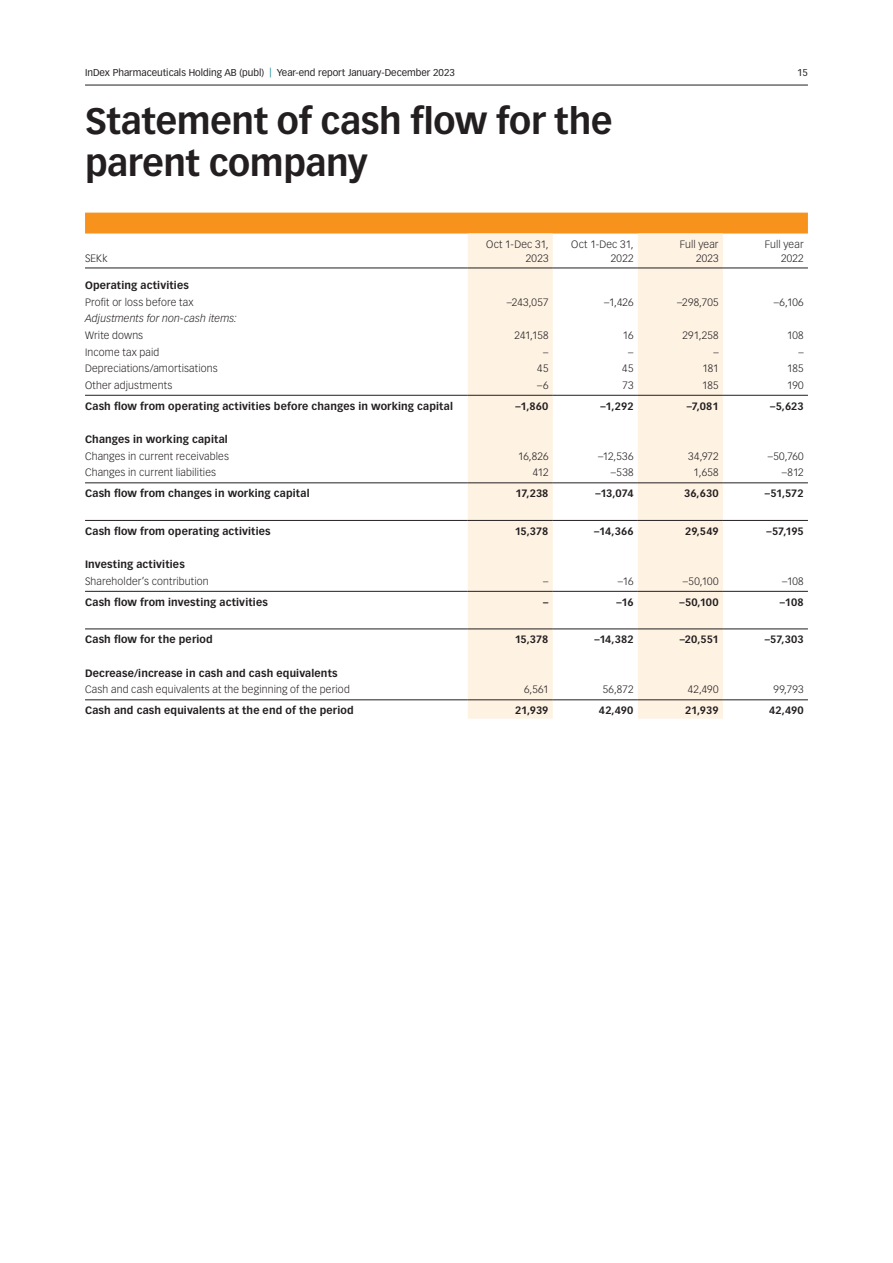
<style>
.page{position:relative;width:893px;height:1263px;background:#fff}
.page>*{position:absolute;margin:0;border:0;box-sizing:border-box;transform-origin:0 0}
.t1{font:700 36px/42px "Vectora LT Pro";letter-spacing:-.01em;color:#231f20}
.t2{font:700 10.5px "Vectora LT Pro";letter-spacing:.015em;color:#231f20}
.t3{font:300 10.5px/13.5px "Vectora LT Pro";letter-spacing:.015em;color:#231f20;text-align:right}
.t4{font:italic 300 10.5px "Vectora LT Pro";letter-spacing:.015em;color:#231f20}
.t5{font:9.75px "Vectora LT Pro";color:#231f20}
.s1{color:#007d8c}
</style>
<div class="page">
<hr style="left:85px;top:85px;width:723px;height:1px;background:#231f20">
<div style="left:85px;top:213px;width:723px;height:21px;background:#f7931d"></div>
<svg style="left:468px;top:234px;width:255px;height:485px;fill:#fef2e3"></svg>
<hr style="left:85px;top:268px;width:383px;height:1px;background:#231f20">
<hr style="left:468px;top:268px;width:85px;height:1px;background:#231f20">
<hr style="left:553px;top:268px;width:85px;height:1px;background:#231f20">
<hr style="left:638px;top:268px;width:85px;height:1px;background:#231f20">
<hr style="left:723px;top:268px;width:85px;height:1px;background:#231f20">
<hr style="left:85px;top:395px;width:383px;height:1px;background:#231f20">
<hr style="left:468px;top:395px;width:85px;height:1px;background:#231f20">
<hr style="left:553px;top:395px;width:85px;height:1px;background:#231f20">
<hr style="left:638px;top:395px;width:85px;height:1px;background:#231f20">
<hr style="left:723px;top:395px;width:85px;height:1px;background:#231f20">
<hr style="left:85px;top:482px;width:383px;height:1px;background:#231f20">
<hr style="left:468px;top:482px;width:85px;height:1px;background:#231f20">
<hr style="left:553px;top:482px;width:85px;height:1px;background:#231f20">
<hr style="left:638px;top:482px;width:85px;height:1px;background:#231f20">
<hr style="left:723px;top:482px;width:85px;height:1px;background:#231f20">
<hr style="left:85px;top:520px;width:383px;height:1px;background:#231f20">
<hr style="left:468px;top:520px;width:85px;height:1px;background:#231f20">
<hr style="left:553px;top:520px;width:85px;height:1px;background:#231f20">
<hr style="left:638px;top:520px;width:85px;height:1px;background:#231f20">
<hr style="left:723px;top:520px;width:85px;height:1px;background:#231f20">
<hr style="left:85px;top:628px;width:383px;height:1px;background:#231f20">
<hr style="left:468px;top:628px;width:85px;height:1px;background:#231f20">
<hr style="left:553px;top:628px;width:85px;height:1px;background:#231f20">
<hr style="left:638px;top:628px;width:85px;height:1px;background:#231f20">
<hr style="left:723px;top:628px;width:85px;height:1px;background:#231f20">
<hr style="left:85px;top:699px;width:383px;height:1px;background:#231f20">
<hr style="left:468px;top:699px;width:85px;height:1px;background:#231f20">
<hr style="left:553px;top:699px;width:85px;height:1px;background:#231f20">
<hr style="left:638px;top:699px;width:85px;height:1px;background:#231f20">
<hr style="left:723px;top:699px;width:85px;height:1px;background:#231f20">
<hr style="left:85px;top:591px;width:383px;height:1px;background:#231f20">
<hr style="left:468px;top:591px;width:85px;height:1px;background:#231f20">
<hr style="left:553px;top:591px;width:85px;height:1px;background:#231f20">
<hr style="left:638px;top:591px;width:85px;height:1px;background:#231f20">
<hr style="left:723px;top:591px;width:85px;height:1px;background:#231f20">
<p class="t5" style="left:85px;top:67px;width:371px">InDex Pharmaceuticals Holding AB (publ) <span class="s1">|</span> Year-end report January-December 2023</p>
<p class="t5" style="left:797px;top:67px;width:12px">15</p>
<h1 class="t1" style="left:85px;top:100px;width:529px">Statement of cash flow for the parent company</h1>
<p class="t3" style="left:85px;top:251px;width:24px">SEKk</p>
<p class="t3" style="left:486px;top:238px;width:64px">Oct 1-Dec 31,<br>2023</p>
<p class="t3" style="left:571px;top:238px;width:64px">Oct 1-Dec 31,<br>2022</p>
<p class="t3" style="left:680px;top:238px;width:40px">Full year<br>2023</p>
<p class="t3" style="left:765px;top:238px;width:40px">Full year<br>2022</p>
<p class="t2" style="left:85px;top:279px;width:105px">Operating activities</p>
<p class="t3" style="left:85px;top:295px;width:110px">Profit or loss before tax</p>
<p class="t3" style="left:507px;top:295px;width:43px">–243,057</p>
<p class="t3" style="left:604px;top:295px;width:31px">–1,426</p>
<p class="t3" style="left:677px;top:295px;width:43px">–298,705</p>
<p class="t3" style="left:774px;top:295px;width:31px">–6,106</p>
<p class="t4" style="left:85px;top:312px;width:153px">Adjustments for non-cash items:</p>
<p class="t3" style="left:85px;top:328px;width:60px">Write downs</p>
<p class="t3" style="left:515px;top:328px;width:35px">241,158</p>
<p class="t3" style="left:623px;top:328px;width:12px">16</p>
<p class="t3" style="left:682px;top:328px;width:38px">291,258</p>
<p class="t3" style="left:787px;top:328px;width:18px">108</p>
<p class="t3" style="left:85px;top:345px;width:76px">Income tax paid</p>
<p class="t3" style="left:543px;top:345px;width:7px">–</p>
<p class="t3" style="left:628px;top:345px;width:7px">–</p>
<p class="t3" style="left:713px;top:345px;width:7px">–</p>
<p class="t3" style="left:798px;top:345px;width:7px">–</p>
<p class="t3" style="left:85px;top:362px;width:134px">Depreciations/amortisations</p>
<p class="t3" style="left:537px;top:362px;width:13px">45</p>
<p class="t3" style="left:622px;top:362px;width:13px">45</p>
<p class="t3" style="left:702px;top:362px;width:18px">181</p>
<p class="t3" style="left:787px;top:362px;width:18px">185</p>
<p class="t3" style="left:85px;top:378px;width:89px">Other adjustments</p>
<p class="t3" style="left:537px;top:378px;width:13px">–6</p>
<p class="t3" style="left:622px;top:378px;width:13px">73</p>
<p class="t3" style="left:702px;top:378px;width:18px">185</p>
<p class="t3" style="left:787px;top:378px;width:18px">190</p>
<p class="t2" style="left:85px;top:400px;width:369px">Cash flow from operating activities before changes in working capital</p>
<p class="t2" style="left:515px;top:400px;width:34px">–1,860</p>
<p class="t2" style="left:601px;top:400px;width:34px">–1,292</p>
<p class="t2" style="left:687px;top:400px;width:33px">–7,081</p>
<p class="t2" style="left:770px;top:400px;width:35px">–5,623</p>
<p class="t2" style="left:85px;top:433px;width:144px">Changes in working capital</p>
<p class="t3" style="left:85px;top:449px;width:145px">Changes in current receivables</p>
<p class="t3" style="left:518px;top:449px;width:32px">16,826</p>
<p class="t3" style="left:598px;top:449px;width:37px">–12,536</p>
<p class="t3" style="left:688px;top:449px;width:32px">34,972</p>
<p class="t3" style="left:768px;top:449px;width:37px">–50,760</p>
<p class="t3" style="left:85px;top:466px;width:132px">Changes in current liabilities</p>
<p class="t3" style="left:533px;top:466px;width:17px">412</p>
<p class="t3" style="left:611px;top:466px;width:24px">–538</p>
<p class="t3" style="left:694px;top:466px;width:26px">1,658</p>
<p class="t3" style="left:782px;top:466px;width:23px">–812</p>
<p class="t2" style="left:85px;top:487px;width:226px">Cash flow from changes in working capital</p>
<p class="t2" style="left:516px;top:487px;width:34px">17,238</p>
<p class="t2" style="left:595px;top:487px;width:40px">–13,074</p>
<p class="t2" style="left:684px;top:487px;width:36px">36,630</p>
<p class="t2" style="left:765px;top:487px;width:40px">–51,572</p>
<p class="t2" style="left:85px;top:525px;width:187px">Cash flow from operating activities</p>
<p class="t2" style="left:515px;top:525px;width:35px">15,378</p>
<p class="t2" style="left:594px;top:525px;width:41px">–14,366</p>
<p class="t2" style="left:685px;top:525px;width:35px">29,549</p>
<p class="t2" style="left:766px;top:525px;width:39px">–57,195</p>
<p class="t2" style="left:85px;top:558px;width:101px">Investing activities</p>
<p class="t3" style="left:85px;top:574px;width:125px">Shareholder’s contribution</p>
<p class="t3" style="left:543px;top:574px;width:7px">–</p>
<p class="t3" style="left:618px;top:574px;width:17px">–16</p>
<p class="t3" style="left:683px;top:574px;width:37px">–50,100</p>
<p class="t3" style="left:782px;top:574px;width:23px">–108</p>
<p class="t2" style="left:85px;top:596px;width:184px">Cash flow from investing activities</p>
<p class="t2" style="left:543px;top:596px;width:7px">–</p>
<p class="t2" style="left:616px;top:596px;width:19px">–16</p>
<p class="t2" style="left:680px;top:596px;width:41px">–50,100</p>
<p class="t2" style="left:780px;top:596px;width:25px">–108</p>
<p class="t2" style="left:85px;top:633px;width:129px">Cash flow for the period</p>
<p class="t2" style="left:515px;top:633px;width:35px">15,378</p>
<p class="t2" style="left:594px;top:633px;width:41px">–14,382</p>
<p class="t2" style="left:680px;top:633px;width:40px">–20,551</p>
<p class="t2" style="left:765px;top:633px;width:40px">–57,303</p>
<p class="t2" style="left:85px;top:667px;width:254px">Decrease/increase in cash and cash equivalents</p>
<p class="t3" style="left:85px;top:683px;width:266px">Cash and cash equivalents at the beginning of the period</p>
<p class="t3" style="left:524px;top:683px;width:26px">6,561</p>
<p class="t3" style="left:603px;top:683px;width:32px">56,872</p>
<p class="t3" style="left:688px;top:683px;width:32px">42,490</p>
<p class="t3" style="left:774px;top:683px;width:31px">99,793</p>
<p class="t2" style="left:85px;top:704px;width:270px">Cash and cash equivalents at the end of the period</p>
<p class="t2" style="left:515px;top:704px;width:35px">21,939</p>
<p class="t2" style="left:599px;top:704px;width:36px">42,490</p>
<p class="t2" style="left:685px;top:704px;width:35px">21,939</p>
<p class="t2" style="left:769px;top:704px;width:36px">42,490</p>
</div>
